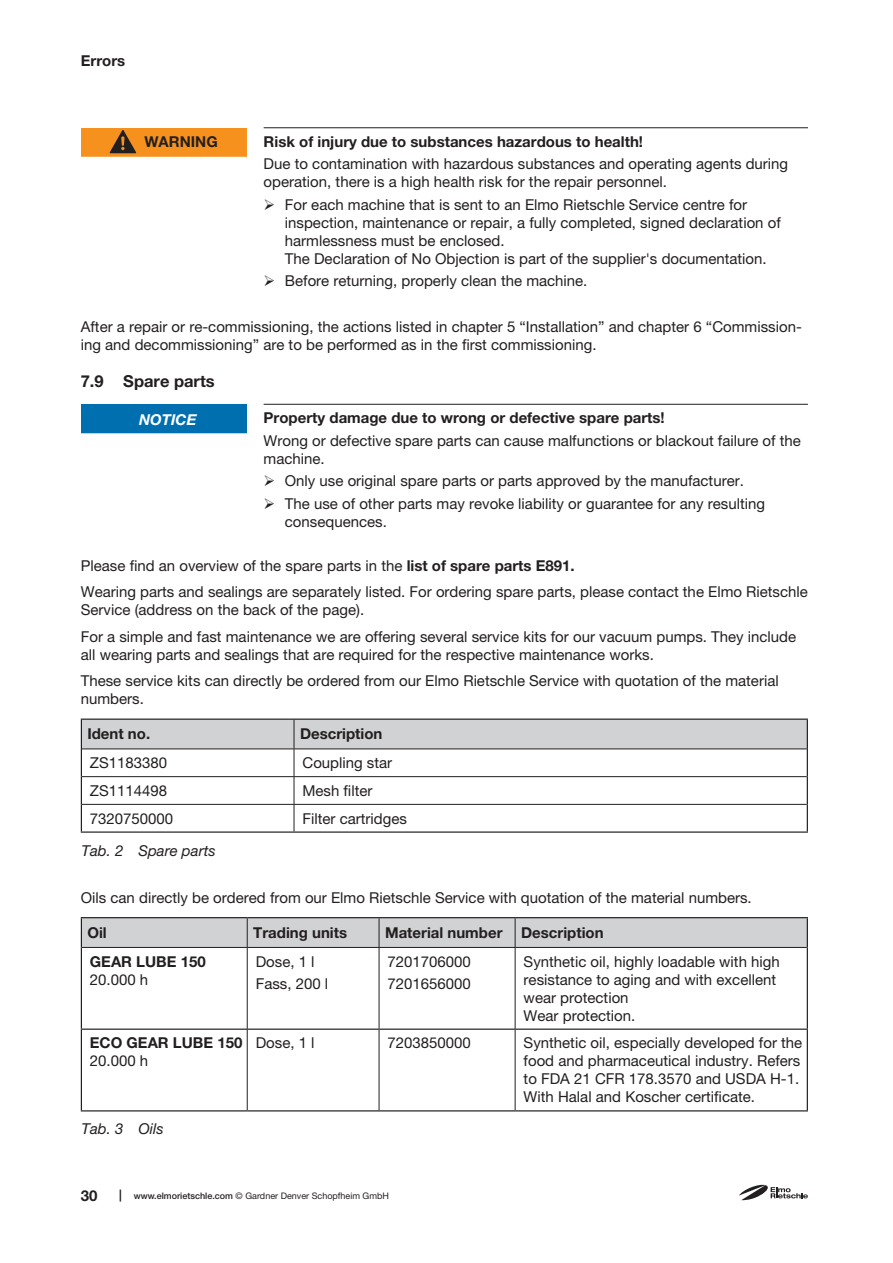
<style>
.page{position:relative;width:893px;height:1263px;background:#fff}
.page>*{position:absolute;margin:0;border:0;box-sizing:border-box;transform-origin:0 0}
.t1{font:700 16.5px "Helvetica Neue LT Pro";color:#231f20}
.Hinweis_-_Folge{font:15px/18px "Helvetica Neue LT Pro";color:#231f20}
.Hinweis_-_Quelle{font:700 15px/18px "Helvetica Neue LT Pro";color:#231f20}
.Tabellenkopf{font:700 15px "Helvetica Neue LT Pro";color:#231f20}
.t2{font:italic 15px "Helvetica Neue LT Pro";color:#231f20}
.t3{font:italic 700 15px "Helvetica Neue LT Pro";color:#fff}
.t4{font:9px "Helvetica Neue LT Pro";color:#231f20}
.s1{font-weight:700}
.s2{font-weight:400}
.s3{font-weight:700;font-size:12px}
.s4{font-weight:500}
</style>
<div class="page">
<svg style="left:739px;top:1184px;width:69px;height:16px"></svg>
<div style="left:81px;top:128px;width:166px;height:30px;background:#f6911e"></div>
<hr style="left:81px;top:157px;width:166px;height:1px;background:#fff">
<hr style="left:264px;top:127px;width:544px;height:1px;background:#231f20">
<svg style="left:110px;top:130px;width:26px;height:23px"></svg>
<div style="left:81px;top:404px;width:166px;height:30px;background:#006faf"></div>
<hr style="left:81px;top:433px;width:166px;height:2px;background:#fff">
<hr style="left:264px;top:404px;width:544px;height:1px;background:#231f20">
<hr style="left:81px;top:718px;width:213px;height:2px;background:#231f20">
<hr style="left:294px;top:718px;width:514px;height:2px;background:#231f20">
<hr style="left:81px;top:831px;width:213px;height:2px;background:#231f20">
<hr style="left:294px;top:831px;width:514px;height:2px;background:#231f20">
<svg style="left:81px;top:719px;width:727px;height:112px"></svg>
<hr style="left:515px;top:1028px;width:293px;height:2px;background:#231f20">
<hr style="left:515px;top:1110px;width:293px;height:1px;background:#231f20">
<hr style="left:81px;top:917px;width:166px;height:1px;background:#231f20">
<hr style="left:247px;top:917px;width:132px;height:1px;background:#231f20">
<hr style="left:379px;top:917px;width:136px;height:1px;background:#231f20">
<hr style="left:515px;top:917px;width:293px;height:1px;background:#231f20">
<hr style="left:81px;top:947px;width:1px;height:81px;background:#231f20">
<hr style="left:807px;top:947px;width:1px;height:81px;background:#231f20">
<hr style="left:81px;top:1028px;width:166px;height:2px;background:#231f20">
<hr style="left:81px;top:1030px;width:1px;height:80px;background:#231f20">
<hr style="left:248px;top:1028px;width:131px;height:2px;background:#231f20">
<hr style="left:379px;top:1028px;width:136px;height:2px;background:#231f20">
<hr style="left:807px;top:1030px;width:1px;height:80px;background:#231f20">
<hr style="left:81px;top:1110px;width:166px;height:1px;background:#231f20">
<hr style="left:247px;top:1110px;width:132px;height:1px;background:#231f20">
<hr style="left:379px;top:1110px;width:136px;height:1px;background:#231f20">
<svg style="left:81px;top:918px;width:727px;height:29px;background:#cdced0"></svg>
<hr style="left:82px;top:947px;width:165px;height:1px;background:#231f20">
<hr style="left:247px;top:947px;width:132px;height:1px;background:#231f20">
<hr style="left:247px;top:948px;width:1px;height:81px;background:#231f20">
<hr style="left:379px;top:947px;width:136px;height:1px;background:#231f20">
<hr style="left:379px;top:948px;width:1px;height:81px;background:#231f20">
<hr style="left:515px;top:947px;width:292px;height:1px;background:#231f20">
<hr style="left:515px;top:948px;width:1px;height:81px;background:#231f20">
<hr style="left:247px;top:1029px;width:1px;height:81px;background:#231f20">
<hr style="left:379px;top:1029px;width:1px;height:81px;background:#231f20">
<hr style="left:515px;top:1029px;width:1px;height:81px;background:#231f20">
<p class="Hinweis_-_Quelle" style="left:81px;top:51px;width:46px">Errors</p>
<p class="Hinweis_-_Quelle" style="left:144px;top:132px;width:75px">WARNING</p>
<p class="Hinweis_-_Quelle" style="left:264px;top:132px;width:381px">Risk of injury due to substances hazardous to health!</p>
<p class="Hinweis_-_Folge" style="left:264px;top:155px;width:526px">Due to contamination with hazardous substances and operating agents during operation, there is a high health risk for the repair personnel.</p>
<p class="Hinweis_-_Folge" style="left:285px;top:195px;width:497px">For each machine that is sent to an Elmo Rietschle Service centre for inspection, maintenance or repair, a fully completed, signed declaration of harmlessness must be enclosed.<br>The Declaration of No Objection is part of the supplier's documentation.</p>
<p class="Hinweis_-_Folge" style="left:285px;top:271px;width:304px">Before returning, properly clean the machine.</p>
<p class="Hinweis_-_Folge" style="left:81px;top:317px;width:722px">After a repair or re-commissioning, the actions listed in chapter 5 “Installation” and chapter 6 “Commission&shy;ing and decommissioning” are to be performed as in the first commissioning.</p>
<p class="t1" style="left:81px;top:371px;width:135px">7.9 Spare parts</p>
<p class="t3" style="left:139px;top:410px;width:59px">NOTICE</p>
<p class="Hinweis_-_Quelle" style="left:264px;top:409px;width:403px">Property damage due to wrong or defective spare parts!</p>
<p class="Hinweis_-_Folge" style="left:264px;top:431px;width:539px">Wrong or defective spare parts can cause malfunctions or blackout failure of the machine.</p>
<p class="Hinweis_-_Folge" style="left:285px;top:472px;width:460px">Only use original spare parts or parts approved by the manufacturer.</p>
<p class="Hinweis_-_Folge" style="left:285px;top:494px;width:482px">The use of other parts may revoke liability or guarantee for any resulting consequences.</p>
<p class="Hinweis_-_Folge" style="left:81px;top:556px;width:495px">Please find an overview of the spare parts in the <span class="s1">list of spare parts E891.</span></p>
<p class="Hinweis_-_Folge" style="left:81px;top:582px;width:729px">Wearing parts and sealings are separately listed. For ordering spare parts, please contact the Elmo Rietschle<br>Service (address on the back of the page).</p>
<p class="Hinweis_-_Folge" style="left:81px;top:627px;width:717px">For a simple and fast maintenance we are offering several service kits for our vacuum pumps. They include all wearing parts and sealings that are required for the respective maintenance works.</p>
<p class="Hinweis_-_Folge" style="left:81px;top:671px;width:699px">These service kits can directly be ordered from our Elmo Rietschle Service with quotation of the material numbers.</p>
<p class="Hinweis_-_Quelle" style="left:87px;top:725px;width:64px">Ident no.</p>
<p class="Tabellenkopf" style="left:300px;top:725px;width:84px">Description</p>
<p class="Hinweis_-_Folge" style="left:90px;top:754px;width:79px">ZS1183380</p>
<p class="Hinweis_-_Folge" style="left:302px;top:754px;width:91px">Coupling star</p>
<p class="Hinweis_-_Folge" style="left:90px;top:781px;width:79px">ZS1114498</p>
<p class="Hinweis_-_Folge" style="left:302px;top:781px;width:72px">Mesh filter</p>
<p class="Hinweis_-_Folge" style="left:90px;top:809px;width:85px">7320750000</p>
<p class="Hinweis_-_Folge" style="left:302px;top:809px;width:106px">Filter cartridges</p>
<p class="t2" style="left:81px;top:841px;width:136px">Tab. 2 Spare parts</p>
<p class="Hinweis_-_Folge" style="left:81px;top:888px;width:672px">Oils can directly be ordered from our Elmo Rietschle Service with quotation of the material numbers.</p>
<p class="Hinweis_-_Quelle" style="left:87px;top:923px;width:21px">Oil</p>
<p class="Tabellenkopf" style="left:253px;top:923px;width:95px">Trading units</p>
<p class="Tabellenkopf" style="left:385px;top:923px;width:119px">Material number</p>
<p class="Tabellenkopf" style="left:521px;top:923px;width:84px">Description</p>
<p class="Hinweis_-_Quelle" style="left:90px;top:952px;width:117px">GEAR LUBE 150<br><span class="s2">20.000 h</span></p>
<p class="Hinweis_-_Folge" style="left:256px;top:952px;width:60px">Dose, 1 l</p>
<p class="Hinweis_-_Folge" style="left:524px;top:952px;width:258px">Synthetic oil, highly loadable with high resistance to aging and with excellent wear protection</p>
<p class="Hinweis_-_Folge" style="left:524px;top:1006px;width:113px">Wear protection.</p>
<p class="Hinweis_-_Folge" style="left:388px;top:952px;width:85px">7201706000</p>
<p class="Hinweis_-_Folge" style="left:388px;top:974px;width:85px">7201656000</p>
<p class="Hinweis_-_Folge" style="left:256px;top:974px;width:74px">Fass, 200 l</p>
<p class="Hinweis_-_Quelle" style="left:90px;top:1034px;width:154px">ECO GEAR LUBE 150<br><span class="s2">20.000 h</span></p>
<p class="Hinweis_-_Folge" style="left:256px;top:1034px;width:60px">Dose, 1 l</p>
<p class="Hinweis_-_Folge" style="left:388px;top:1034px;width:85px">7203850000</p>
<p class="Hinweis_-_Folge" style="left:524px;top:1034px;width:280px">Synthetic oil, especially developed for the food and pharmaceutical industry. Refers to FDA 21 CFR 178.3570 and USDA H-1.<br>With Halal and Koscher certificate.</p>
<p class="t2" style="left:81px;top:1120px;width:84px">Tab. 3 Oils</p>
<p class="Hinweis_-_Quelle" style="left:81px;top:1187px;width:18px">30</p>
<p class="t4" style="left:119px;top:1191px;width:271px"><span class="s3">|</span> <span class="s4">www.elmorietschle.com</span> © Gardner Denver Schopfheim GmbH</p>
</div>
